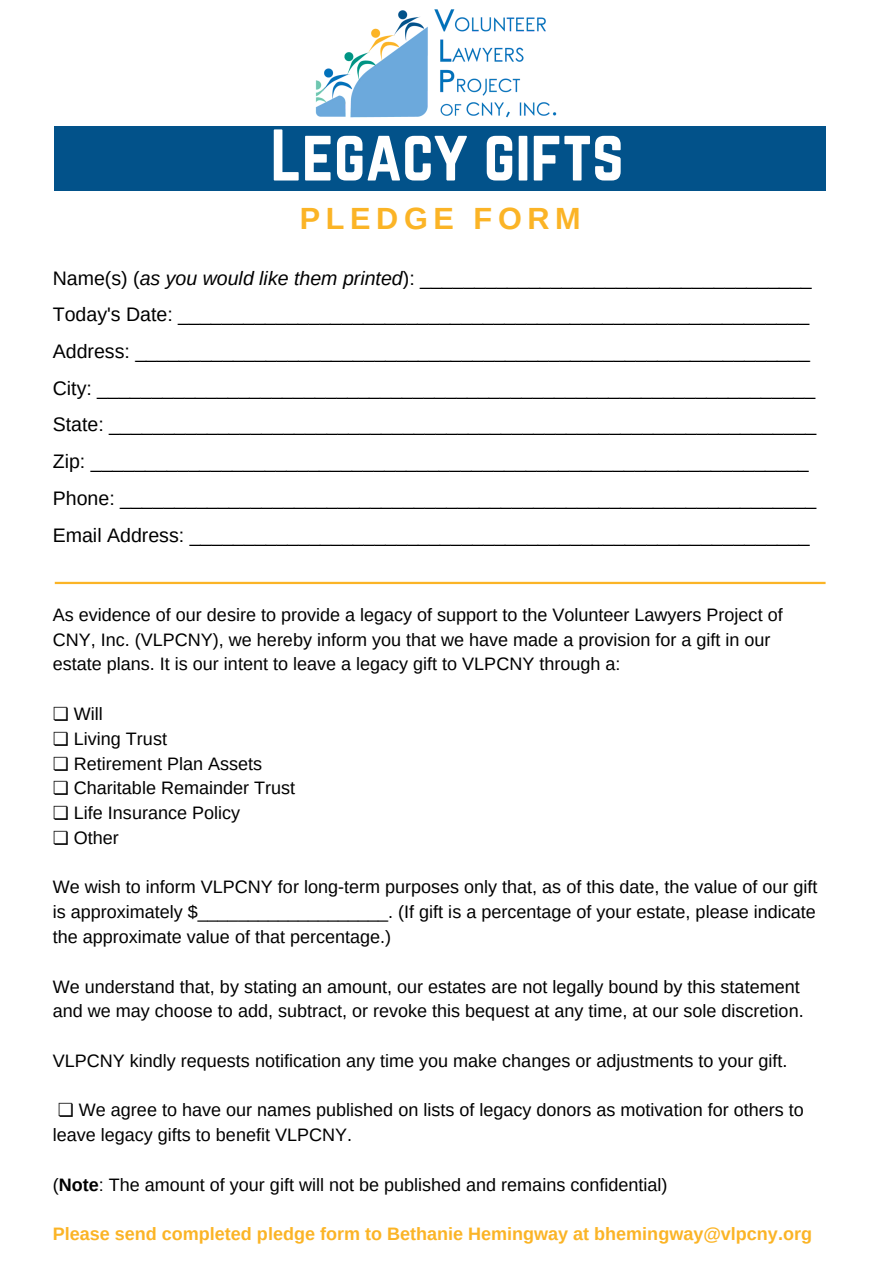
<style>
.page{position:relative;width:894px;height:1264px;background:#fff}
.page>*{position:absolute;margin:0;border:0;box-sizing:border-box;transform-origin:0 0}
.t1{font:63.9px "Norwester";color:#fff}
.t2{font:700 30.6px "Arimo";letter-spacing:.185em;color:#fbb426}
.t3{font:19.5px "Arimo";color:#000}
.t4{font:18px/24.8px "Arimo";color:#000}
.t5{font:700 18px "Arimo";color:#fbb426}
.s1{font-style:italic}
.s2{font-family:"DejaVu Sans"}
.s3{font-weight:700}
</style>
<div class="page">
<div style="left:55px;top:126px;width:770px;height:65px;background:#02528a"></div>
<hr style="left:55px;top:582px;width:770px;height:2px;background:#fbb426">
<img style="left:315px;top:9px;width:241px;height:109px">
<p class="t1" style="left:270px;top:117px;width:355px">Legacy gifts</p>
<p class="t2" style="left:300px;top:201px;width:282px">PLEDGE FORM</p>
<p class="t3" style="left:53px;top:267px;width:760px">Name(s) (<span class="s1">as you would like them printed</span>): ____________________________________</p>
<p class="t3" style="left:53px;top:304px;width:757px">Today's Date: __________________________________________________________</p>
<p class="t3" style="left:53px;top:340px;width:758px">Address: ______________________________________________________________</p>
<p class="t3" style="left:53px;top:377px;width:763px">City: __________________________________________________________________</p>
<p class="t3" style="left:53px;top:414px;width:765px">State: _________________________________________________________________</p>
<p class="t3" style="left:53px;top:450px;width:757px">Zip: __________________________________________________________________</p>
<p class="t3" style="left:53px;top:487px;width:765px">Phone: ________________________________________________________________</p>
<p class="t3" style="left:53px;top:524px;width:758px">Email Address: _________________________________________________________</p>
<p class="t4" style="left:53px;top:602px;width:731px">As evidence of our desire to provide a legacy of support to the Volunteer Lawyers Project of<br>CNY, Inc. (VLPCNY), we hereby inform you that we have made a provision for a gift in our estate plans. It is our intent to leave a legacy gift to VLPCNY through a:</p>
<p class="t4" style="left:53px;top:701px;width:52px"><span class="s2">❏</span> Will</p>
<p class="t4" style="left:53px;top:726px;width:116px"><span class="s2">❏</span> Living Trust</p>
<p class="t4" style="left:53px;top:751px;width:211px"><span class="s2">❏</span> Retirement Plan Assets</p>
<p class="t4" style="left:53px;top:775px;width:244px"><span class="s2">❏</span> Charitable Remainder Trust</p>
<p class="t4" style="left:53px;top:800px;width:189px"><span class="s2">❏</span> Life Insurance Policy</p>
<p class="t4" style="left:53px;top:825px;width:68px"><span class="s2">❏</span> Other</p>
<p class="t4" style="left:53px;top:874px;width:766px;text-align:justify">We wish to inform VLPCNY for long-term purposes only that, as of this date, the value of our gift is approximately $___________________. (If gift is a percentage of your estate, please indicate the approximate value of that percentage.)</p>
<p class="t4" style="left:53px;top:973px;width:752px">We understand that, by stating an amount, our estates are not legally bound by this statement and we may choose to add, subtract, or revoke this bequest at any time, at our sole discretion.</p>
<p class="t4" style="left:53px;top:1048px;width:736px">VLPCNY kindly requests notification any time you make changes or adjustments to your gift.</p>
<p class="t4" style="left:53px;top:1097px;width:752px"><span class="s2">❏</span> We agree to have our names published on lists of legacy donors as motivation for others to leave legacy gifts to benefit VLPCNY.</p>
<p class="t4" style="left:53px;top:1172px;width:616px">(<span class="s3">Note</span>: The amount of your gift will not be published and remains confidential)</p>
<p class="t5" style="left:53px;top:1223px;width:760px">Please send completed pledge form to Bethanie Hemingway at bhemingway@vlpcny.org</p>
</div>
